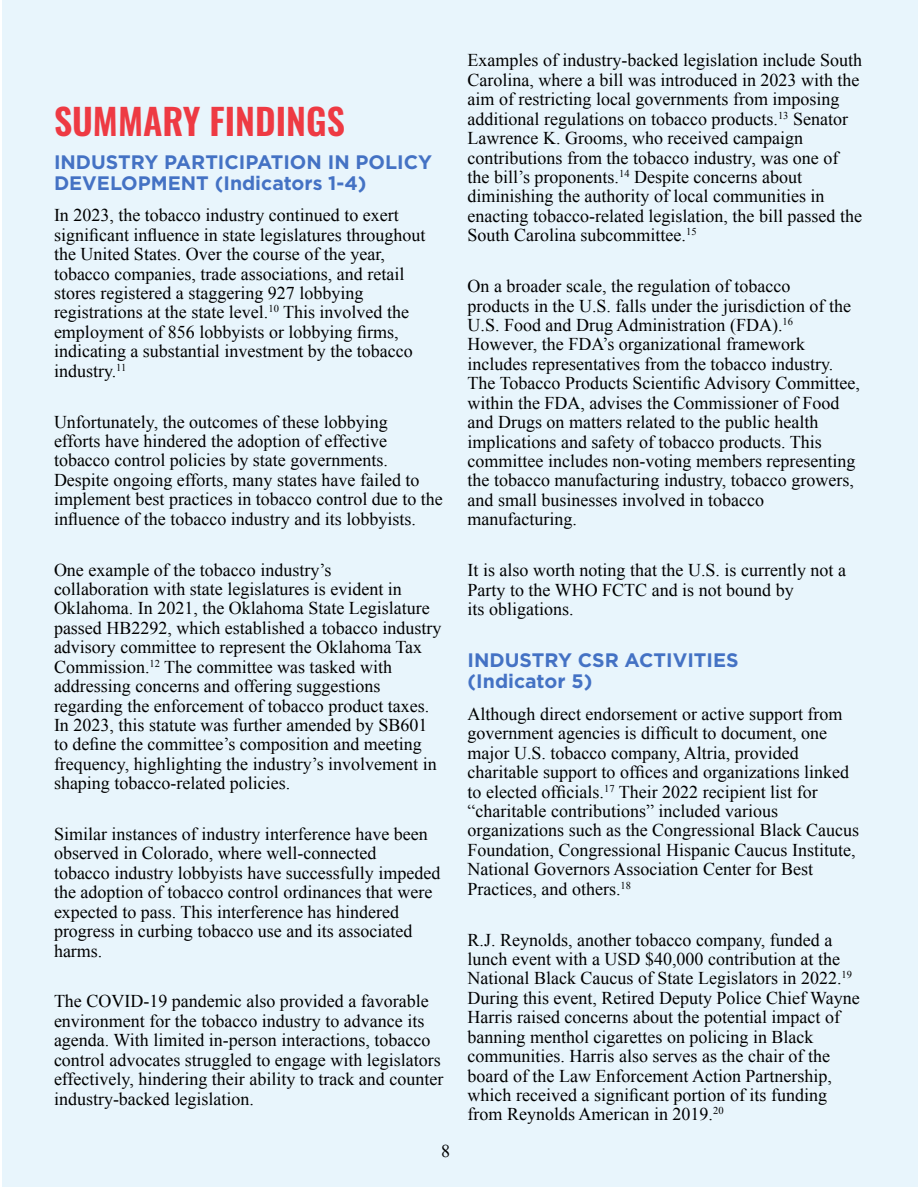
<style>
.page{position:relative;width:918px;height:1188px;background:#fff}
.page>*{position:absolute;margin:0;border:0;box-sizing:border-box;transform-origin:0 0}
.t1{font:36px "Oswald";color:#ee3a43}
.t2{font:700 19.5px/21px "Gotham";color:#4472c4}
.t3{font:18px/19.5px "Times New Roman";color:#000}
</style>
<div class="page">
<div style="left:2px;top:1px;width:916px;height:1186px;background:#e8f5fc"></div>
<p class="t1" style="left:54px;top:89px;width:292px">SUMMARY FINDINGS</p>
<p class="t2" style="left:54px;top:151px;width:380px">INDUSTRY PARTICIPATION IN POLICY<br>DEVELOPMENT (Indicators 1-4)</p>
<p class="t3" style="left:54px;top:205px;width:373px">In 2023, the tobacco industry continued to exert significant influence in state legislatures throughout the United States. Over the course of the year, tobacco companies, trade associations, and retail stores registered a staggering 927 lobbying registrations at the state level.<sup>10</sup> This involved the employment of 856 lobbyists or lobbying firms, indicating a substantial investment by the tobacco industry.<sup>11</sup></p>
<p class="t3" style="left:54px;top:412px;width:390px">Unfortunately, the outcomes of these lobbying<br>efforts have hindered the adoption of effective tobacco control policies by state governments.<br>Despite ongoing efforts, many states have failed to implement best practices in tobacco control due to the influence of the tobacco industry and its lobbyists.</p>
<p class="t3" style="left:54px;top:559px;width:389px">One example of the tobacco industry’s<br>collaboration with state legislatures is evident in Oklahoma. In 2021, the Oklahoma State Legislature passed HB2292, which established a tobacco industry advisory committee to represent the Oklahoma Tax Commission.<sup>12</sup> The committee was tasked with addressing concerns and offering suggestions regarding the enforcement of tobacco product taxes.<br>In 2023, this statute was further amended by SB601 to define the committee’s composition and meeting frequency, highlighting the industry’s involvement in shaping tobacco-related policies.</p>
<p class="t3" style="left:54px;top:824px;width:388px">Similar instances of industry interference have been observed in Colorado, where well-connected<br>tobacco industry lobbyists have successfully impeded the adoption of tobacco control ordinances that were expected to pass. This interference has hindered progress in curbing tobacco use and its associated harms.</p>
<p class="t3" style="left:54px;top:991px;width:391px">The COVID-19 pandemic also provided a favorable environment for the tobacco industry to advance its agenda. With limited in-person interactions, tobacco control advocates struggled to engage with legislators effectively, hindering their ability to track and counter industry-backed legislation.</p>
<p class="t3" style="left:441px;top:1141px;width:10px">8</p>
<p class="t3" style="left:468px;top:51px;width:396px">Examples of industry-backed legislation include South Carolina, where a bill was introduced in 2023 with the aim of restricting local governments from imposing additional regulations on tobacco products.<sup>13</sup> Senator Lawrence K. Grooms, who received campaign contributions from the tobacco industry, was one of the bill’s proponents.<sup>14</sup> Despite concerns about diminishing the authority of local communities in enacting tobacco-related legislation, the bill passed the South Carolina subcommittee.<sup>15</sup></p>
<p class="t3" style="left:468px;top:276px;width:394px">On a broader scale, the regulation of tobacco<br>products in the U.S. falls under the jurisdiction of the U.S. Food and Drug Administration (FDA).<sup>16<br></sup>However, the FDA’s organizational framework includes representatives from the tobacco industry.<br>The Tobacco Products Scientific Advisory Committee, within the FDA, advises the Commissioner of Food and Drugs on matters related to the public health implications and safety of tobacco products. This committee includes non-voting members representing the tobacco manufacturing industry, tobacco growers, and small businesses involved in tobacco manufacturing.</p>
<p class="t3" style="left:468px;top:560px;width:380px">It is also worth noting that the U.S. is currently not a<br>Party to the WHO FCTC and is not bound by<br>its obligations.</p>
<p class="t2" style="left:468px;top:650px;width:273px">INDUSTRY CSR ACTIVITIES (Indicator 5)</p>
<p class="t3" style="left:468px;top:704px;width:393px">Although direct endorsement or active support from government agencies is difficult to document, one major U.S. tobacco company, Altria, provided charitable support to offices and organizations linked to elected officials.<sup>17</sup> Their 2022 recipient list for “charitable contributions” included various organizations such as the Congressional Black Caucus Foundation, Congressional Hispanic Caucus Institute, National Governors Association Center for Best Practices, and others.<sup>18</sup></p>
<p class="t3" style="left:468px;top:930px;width:394px">R.J. Reynolds, another tobacco company, funded a lunch event with a USD $40,000 contribution at the National Black Caucus of State Legislators in 2022.<sup>19<br></sup>During this event, Retired Deputy Police Chief Wayne Harris raised concerns about the potential impact of banning menthol cigarettes on policing in Black communities. Harris also serves as the chair of the board of the Law Enforcement Action Partnership, which received a significant portion of its funding from Reynolds American in 2019.<sup>20</sup></p>
</div>
